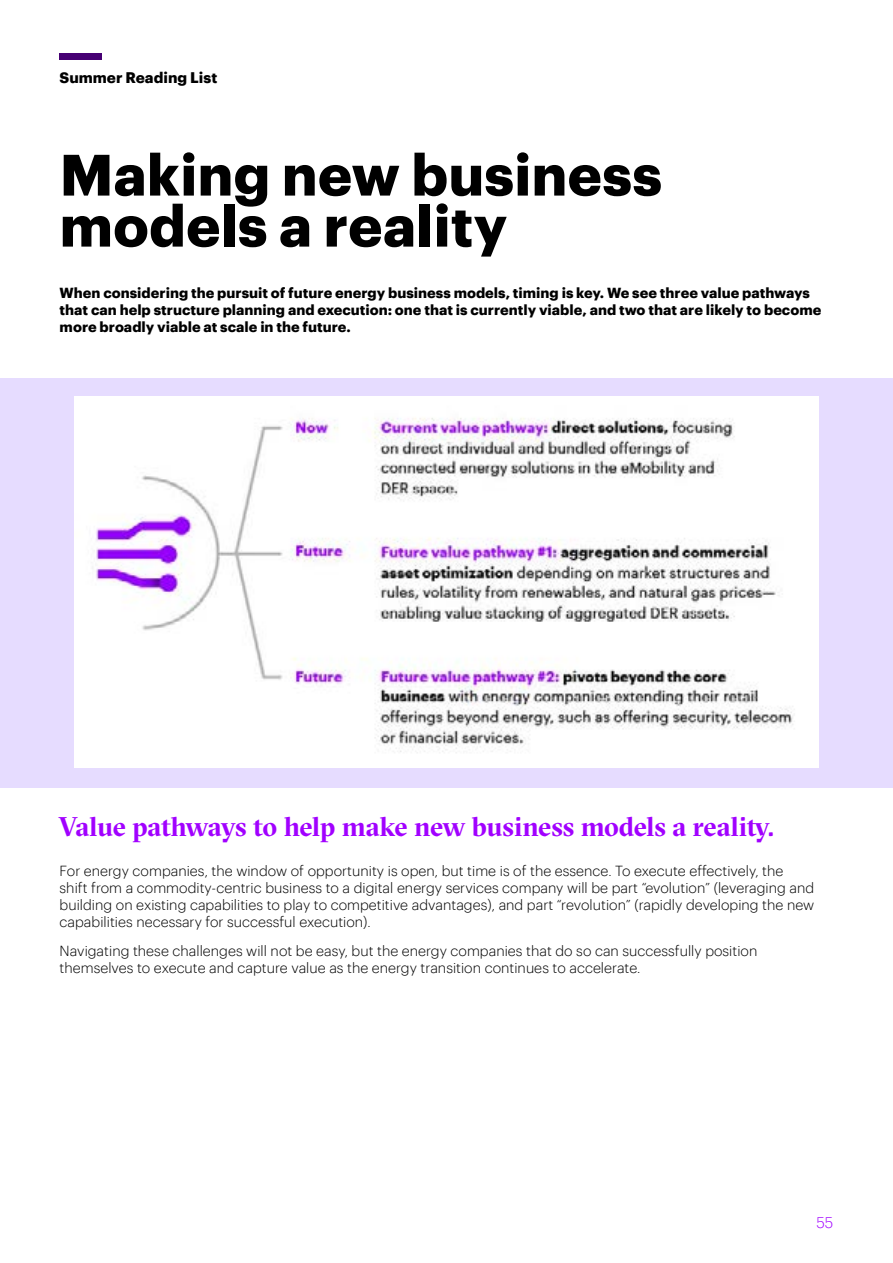
<style>
.page{position:relative;width:893px;height:1263px;background:#fff}
.page>*{position:absolute;margin:0;border:0;box-sizing:border-box;transform-origin:0 0}
.t1{font:700 57px/51px "Graphik";color:#000}
.t2{font:700 27px "GT Sectra Fine";letter-spacing:-.015em;color:#a100ff}
.t3{font:700 15px "Graphik";color:#000}
.t4{font:300 15px "Graphik";color:#a100ff}
.t5{font:300 14.25px/17.1px "Graphik";color:#000}
.t6{font:700 14.25px/17.1px "Graphik";color:#000}
</style>
<div class="page">
<div style="left:60px;top:53px;width:42px;height:7px;background:#460073"></div>
<div style="left:0;top:378px;width:893px;height:409px;background:#e6dcff"></div>
<img style="left:74px;top:396px;width:744px;height:371px">
<p class="t3" style="left:60px;top:65px;width:159px">Summer Reading List</p>
<h1 class="t1" style="left:60px;top:144px;width:604px">Making new business models a reality</h1>
<p class="t6" style="left:60px;top:283px;width:763px">When considering the pursuit of future energy business models, timing is key. We see three value pathways that can help structure planning and execution: one that is currently viable, and two that are likely to become more broadly viable at scale in the future.</p>
<h2 class="t2" style="left:59px;top:811px;width:718px">Value pathways to help make new business models a reality.</h2>
<p class="t5" style="left:60px;top:861px;width:756px">For energy companies, the window of opportunity is open, but time is of the essence. To execute effectively, the shift from a commodity-centric business to a digital energy services company will be part “evolution” (leveraging and building on existing capabilities to play to competitive advantages), and part “revolution” (rapidly developing the new capabilities necessary for successful execution).</p>
<p class="t5" style="left:60px;top:941px;width:699px">Navigating these challenges will not be easy, but the energy companies that do so can successfully position themselves to execute and capture value as the energy transition continues to accelerate.</p>
<p class="t4" style="left:817px;top:1211px;width:18px">55</p>
</div>
